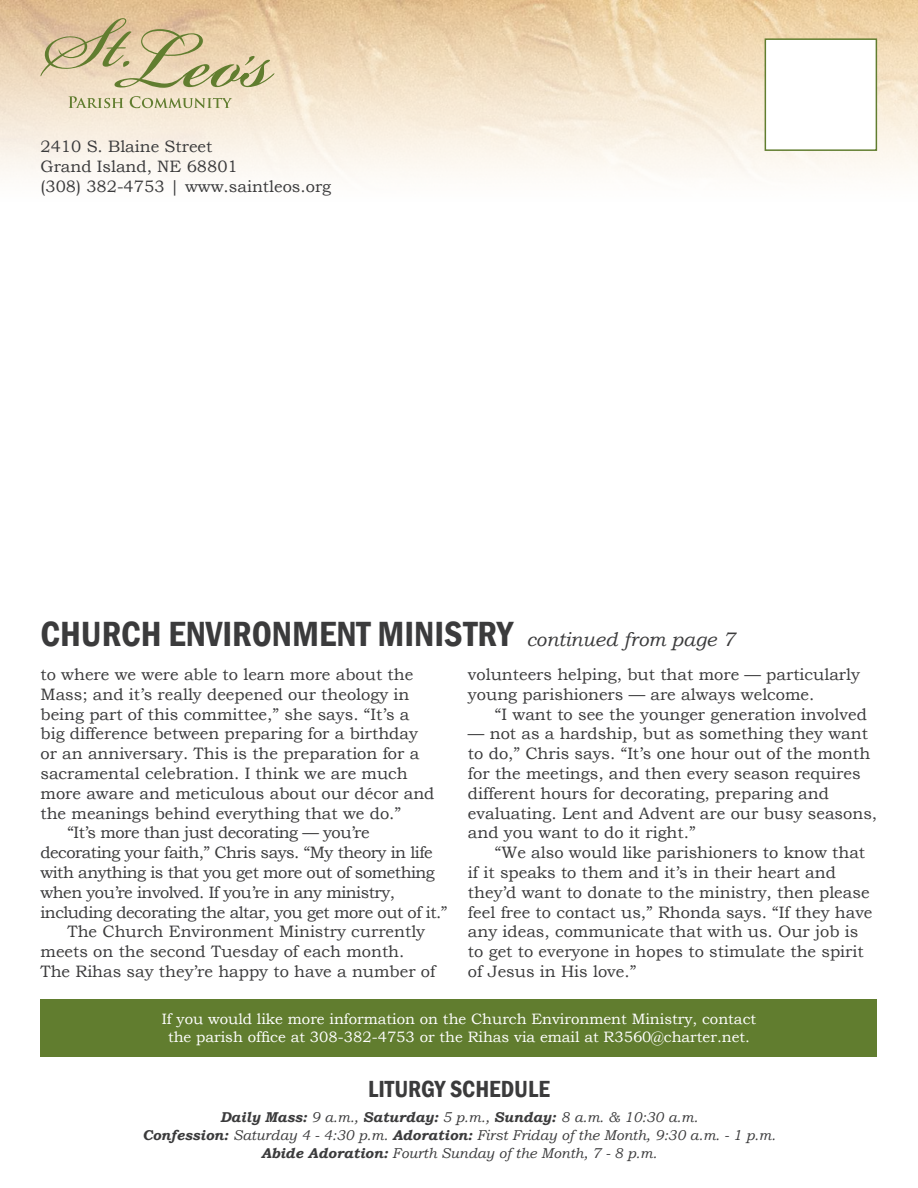
<style>
.page{position:relative;width:918px;height:1188px;background:#fff}
.page>*{position:absolute;margin:0;border:0;box-sizing:border-box;transform-origin:0 0}
.t1{font:600 condensed 36px "Franklin Gothic";color:#3b3b3c}
.t2{font:600 condensed 24px "Franklin Gothic";color:#3b3b3c}
.t3{font:16.5px/19.8px "Bookman Old Style";color:#3b3b3c}
.t4{font:16.5px "Bookman Old Style";letter-spacing:-.03em;color:#3b3b3c}
.t5{font:15px/18px "Bookman Old Style";color:#fff;text-align:center}
.t6{font:italic 14.25px/18px "Bookman Old Style";color:#3b3b3c;text-align:center}
.s1{font-family:"Bookman Old Style";font-weight:400;font-style:italic;font-stretch:normal;font-size:19.5px}
.s2{font-weight:700}
</style>
<div class="page">
<img style="left:0;top:0;width:918px;height:178px">
<div style="left:765px;top:38px;width:112px;height:113px;background:#fff;border:2px solid #617d2f"></div>
<svg style="left:68px;top:96px;width:164px;height:12px;background:#cecba7"></svg>
<svg style="left:40px;top:18px;width:235px;height:70px;background:#d5c39c"></svg>
<div style="left:40px;top:999px;width:838px;height:58px;background:#617d2f"></div>
<p class="t3" style="left:40px;top:137px;width:292px">2410 S. Blaine Street<br>Grand Island, NE 68801<br>(308) 382-4753 | www.saintleos.org</p>
<h1 class="t1" style="left:40px;top:610px;width:696px">CHURCH ENVIRONMENT MINISTRY <span class="s1">continued from page 7</span></h1>
<p class="t3" style="left:40px;top:665px;width:374px">to where we were able to learn more about the</p>
<p class="t3" style="left:40px;top:684px;width:370px">Mass; and it’s really deepened our theology in</p>
<p class="t3" style="left:40px;top:704px;width:370px">being part of this committee,” she says. “It’s a</p>
<p class="t3" style="left:40px;top:724px;width:379px">big difference between preparing for a birthday</p>
<p class="t3" style="left:40px;top:744px;width:380px">or an anniversary. This is the preparation for a</p>
<p class="t3" style="left:40px;top:764px;width:369px">sacramental celebration. I think we are much</p>
<p class="t3" style="left:40px;top:783px;width:396px">more aware and meticulous about our décor and</p>
<p class="t3" style="left:40px;top:803px;width:362px">the meanings behind everything that we do.”</p>
<p class="t4" style="left:67px;top:822px;width:304px">“It’s more than just decorating — you’re</p>
<p class="t4" style="left:40px;top:842px;width:394px">decorating your faith,” Chris says. “My theory in life</p>
<p class="t4" style="left:40px;top:862px;width:396px">with anything is that you get more out of something</p>
<p class="t4" style="left:40px;top:882px;width:356px">when you’re involved. If you’re in any ministry,</p>
<p class="t4" style="left:40px;top:901px;width:409px">including decorating the altar, you get more out of it.”</p>
<p class="t3" style="left:67px;top:922px;width:359px">The Church Environment Ministry currently</p>
<p class="t3" style="left:40px;top:942px;width:365px">meets on the second Tuesday of each month.</p>
<p class="t3" style="left:40px;top:962px;width:397px">The Rihas say they’re happy to have a number of</p>
<p class="t3" style="left:468px;top:665px;width:394px">volunteers helping, but that more — particularly young parishioners — are always welcome.</p>
<p class="t3" style="left:495px;top:704px;width:373px">“I want to see the younger generation involved</p>
<p class="t3" style="left:468px;top:724px;width:411px">— not as a hardship, but as something they want to do,” Chris says. “It’s one hour out of the month for the meetings, and then every season requires different hours for decorating, preparing and evaluating. Lent and Advent are our busy seasons, and you want to do it right.”</p>
<p class="t3" style="left:468px;top:843px;width:406px;text-indent:27px">“We also would like parishioners to know that if it speaks to them and it’s in their heart and they’d want to donate to the ministry, then please feel free to contact us,” Rhonda says. “If they have any ideas, communicate that with us. Our job is to get to everyone in hopes to stimulate the spirit of Jesus in His love.”</p>
<p class="t5" style="left:162px;top:1010px;width:596px">If you would like more information on the Church Environment Ministry, contact the parish office at 308-382-4753 or the Rihas via email at R3560@charter.net.</p>
<h2 class="t2" style="left:368px;top:1073px;width:183px">LITURGY SCHEDULE</h2>
<p class="t6" style="left:142px;top:1107px;width:635px"><span class="s2">Daily Mass:</span> 9 a.m., <span class="s2">Saturday:</span> 5 p.m., <span class="s2">Sunday:</span> 8 a.m. &amp; 10:30 a.m.<br><span class="s2">Confession:</span> Saturday 4 - 4:30 p.m. <span class="s2">Adoration:</span> First Friday of the Month, 9:30 a.m. - 1 p.m.<br><span class="s2">Abide Adoration:</span> Fourth Sunday of the Month, 7 - 8 p.m.</p>
</div>
